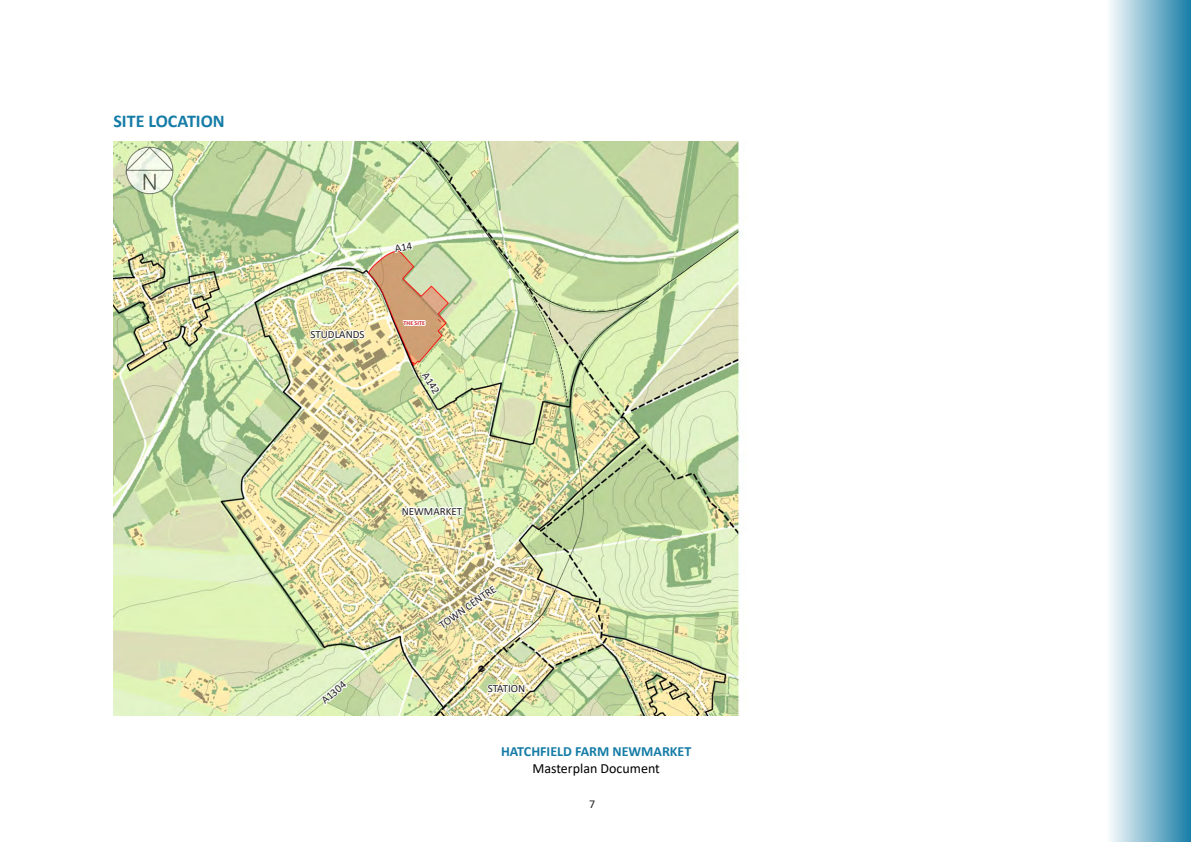
<style>
.page{position:relative;width:1191px;height:842px;background:#fff}
.page>*{position:absolute;margin:0;border:0;box-sizing:border-box;transform-origin:0 0}
.t1{font:700 18px "Calibri";color:#157ca6}
.t2{font:700 14px "Calibri";color:#157ca6}
.t3{font:14px "Calibri";color:#000}
.t4{font:12px "Calibri";color:#231f20}
.main_body_of_text{font:11px "Calibri";color:#231f20}
.titles_in_main_body{font:700 6px "Calibri";color:#d1232a}
</style>
<div class="page">
<div style="left:1106px;top:0;width:85px;height:842px;background:linear-gradient(to right,#fefefe,#197ea7)"></div>
<img style="left:113px;top:142px;width:628px;height:573px">
<svg style="left:308px;top:320px;width:59px;height:30px"></svg>
<svg style="left:420px;top:371px;width:22px;height:30px"></svg>
<svg style="left:400px;top:492px;width:64px;height:38px"></svg>
<svg style="left:436px;top:582px;width:63px;height:51px"></svg>
<svg style="left:320px;top:677px;width:28px;height:38px"></svg>
<svg style="left:485px;top:674px;width:41px;height:30px"></svg>
<svg style="left:401px;top:318px;width:26px;height:9px"></svg>
<svg style="left:394px;top:220px;width:21px;height:54px"></svg>
<p class="t1" style="left:113px;top:108px;width:113px">SITE LOCATION</p>
<p class="main_body_of_text" style="left:310px;top:327px;width:56px">STUDLANDS</p>
<p class="titles_in_main_body" style="left:403px;top:319px;width:23px">THE SITE</p>
<p class="main_body_of_text" style="left:431px;top:369px;width:25px;rotate:58deg">A142</p>
<p class="main_body_of_text" style="left:402px;top:503px;width:62px">NEWMARKET</p>
<p class="main_body_of_text" style="left:436px;top:620px;width:68px;rotate:-35deg">TOWN CENTRE</p>
<p class="main_body_of_text" style="left:318px;top:696px;width:30px;rotate:-40deg">A1304</p>
<p class="main_body_of_text" style="left:488px;top:681px;width:39px">STATION</p>
<p class="t2" style="left:501px;top:741px;width:192px">HATCHFIELD FARM NEWMARKET</p>
<p class="t3" style="left:532px;top:758px;width:129px">Masterplan Document</p>
<p class="t4" style="left:589px;top:796px;width:8px">7</p>
</div>
